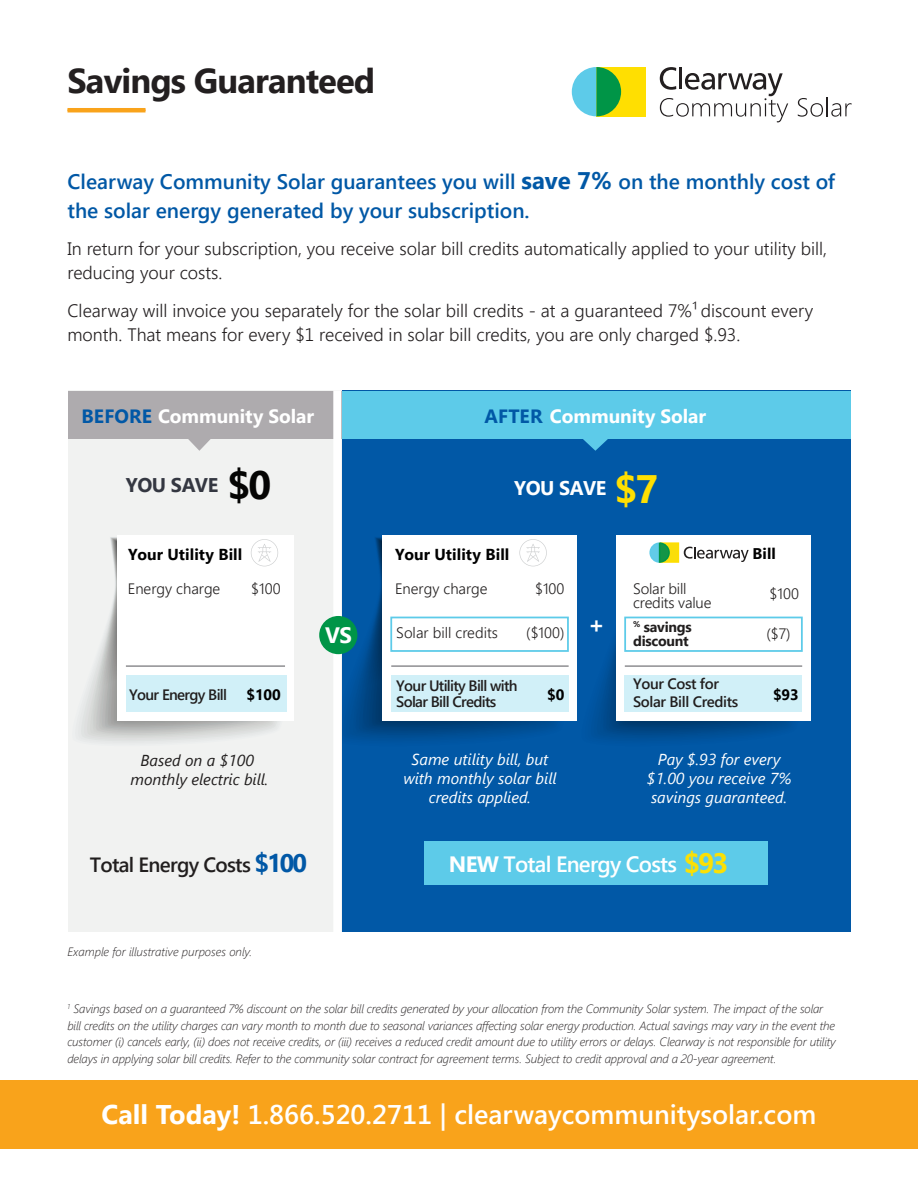
<style>
.page{position:relative;width:918px;height:1188px;background:#fff}
.page>*{position:absolute;margin:0;border:0;box-sizing:border-box;transform-origin:0 0}
.t1{font:700 34.5px "Segoe UI";letter-spacing:-.025em;color:#231f20}
.t2{font:600 27px "Segoe UI";color:#fff}
.t3{font:700 23.7px "Segoe UI";color:#fff}
.t4{font:700 22.35px "Segoe UI";color:#fff}
.t5{font:600 22.2px "Segoe UI";letter-spacing:-.035em;color:#fff}
.t6{font:600 21px/28.5px "Segoe UI";color:#0158a6}
.t7{font:600 20.55px "Segoe UI";letter-spacing:-.035em;color:#211e1e}
.t8{font:700 19.8px "Segoe UI";letter-spacing:-.025em;color:#fff}
.t9{font:700 19.8px "Segoe UI";letter-spacing:-.025em;color:#343741}
.t10{font:700 19.2px "Segoe UI";color:#fff}
.t11{font:300 18px/24px "Segoe UI";color:#231f20}
.t12{font:italic 15.9px/19px "Segoe UI";color:#fff;text-align:center}
.t13{font:italic 15.9px/19px "Segoe UI";color:#211e1e;text-align:center}
.t14{font:700 15.9px "Segoe UI";letter-spacing:.005em;color:#000}
.t15{font:700 15.45px "Segoe UI";color:#000}
.t16{font:300 15px/14.2px "Segoe UI";color:#211e1e}
.t17{font:600 15px/16.2px "Segoe UI";letter-spacing:-.045em;color:#211e1e}
.t18{font:600 15px/18.8px "Segoe UI";letter-spacing:-.025em;color:#211e1e}
.t19{font:700 15px "Segoe UI";color:#000}
.t20{font:700 14.25px/14.2px "Segoe UI";letter-spacing:-.02em;color:#211e1e}
.t21{font:italic 300 12px/16.5px "Segoe UI";letter-spacing:-.01em;color:#231f20}
.s1{font-weight:700;font-size:24px}
.s2{color:#0158a6}
.s3{font-size:39.6px;color:#050504}
.s4{font-size:39.6px;color:#ffdf01}
.s5{font-weight:700;font-size:25.35px;color:#0158a6}
.s6{font-weight:700}
.s7{font-weight:700;font-size:28.05px;color:#fbe005}
</style>
<div class="page">
<hr style="left:68px;top:108px;width:78px;height:4px;background:#f9a31b">
<div style="left:597px;top:67px;width:49px;height:49px;background:#ffdf01"></div>
<svg style="left:572px;top:67px;width:49px;height:49px"></svg>
<svg style="left:660px;top:67px;width:128px;height:55px"></svg>
<svg style="left:798px;top:97px;width:54px;height:20px"></svg>
<div style="left:341px;top:391px;width:509px;height:541px;background:#0158a6"></div>
<div style="left:424px;top:842px;width:343px;height:43px;background:#5dcbe9"></div>
<svg style="left:594px;top:537px;width:216px;height:203px;background:#bfd3e2"></svg>
<svg style="left:346px;top:617px;width:106px;height:123px"></svg>
<div style="left:382px;top:535px;width:195px;height:186px;background:#fff"></div>
<svg style="left:356px;top:538px;width:213px;height:197px"></svg>
<div style="left:390px;top:617px;width:179px;height:35px;border:2px solid #5dcbe9"></div>
<div style="left:624px;top:617px;width:179px;height:35px;border:2px solid #5dcbe9"></div>
<hr style="left:391px;top:666px;width:178px;height:1px;background:#55565b">
<hr style="left:625px;top:666px;width:177px;height:1px;background:#55565b">
<div style="left:391px;top:675px;width:178px;height:37px;background:#d1f0f8"></div>
<div style="left:625px;top:675px;width:177px;height:37px;background:#d1f0f8"></div>
<div style="left:340px;top:391px;width:510px;height:47px;background:#5dcbe9"></div>
<svg style="left:582px;top:438px;width:27px;height:13px"></svg>
<div style="left:68px;top:391px;width:273px;height:541px;background:#f1f2f1"></div>
<svg style="left:81px;top:537px;width:213px;height:204px"></svg>
<hr style="left:126px;top:666px;width:159px;height:1px;background:#55565b">
<div style="left:126px;top:675px;width:161px;height:37px;background:#d1f0f8"></div>
<div style="left:68px;top:391px;width:273px;height:47px;background:#aeabae"></div>
<svg style="left:187px;top:438px;width:25px;height:13px"></svg>
<div style="left:333px;top:391px;width:8px;height:541px;background:#fff"></div>
<div style="left:319px;top:616px;width:38px;height:38px;background:#009547;border-radius:50%"></div>
<div style="left:0;top:1080px;width:918px;height:68px;background:#f9a31b"></div>
<p class="t1" style="left:68px;top:48px;width:309px">Savings Guaranteed</p>
<p class="t6" style="left:68px;top:166px;width:769px">Clearway Community Solar guarantees you will <span class="s1">save 7%</span> on the monthly cost of the solar energy generated by your subscription.</p>
<p class="t11" style="left:68px;top:235px;width:761px">In return for your subscription, you receive solar bill credits automatically applied to your utility bill, reducing your costs.</p>
<p class="t11" style="left:68px;top:297px;width:747px">Clearway will invoice you separately for the solar bill credits - at a guaranteed 7%¹discount every month. That means for every $1 received in solar bill credits, you are only charged $.93.</p>
<p class="t10" style="left:82px;top:398px;width:234px"><span class="s2">BEFORE</span> Community Solar</p>
<p class="t10" style="left:485px;top:398px;width:223px"><span class="s2">AFTER</span> Community Solar</p>
<p class="t9" style="left:126px;top:466px;width:147px">YOU SAVE <span class="s3">$0</span></p>
<p class="t8" style="left:514px;top:469px;width:146px">YOU SAVE <span class="s4">$7</span></p>
<p class="t14" style="left:128px;top:539px;width:116px">Your Utility Bill</p>
<p class="t16" style="left:128px;top:580px;width:94px">Energy charge</p>
<p class="t16" style="left:251px;top:580px;width:31px">$100</p>
<p class="t4" style="left:325px;top:614px;width:28px">VS</p>
<p class="t14" style="left:395px;top:539px;width:116px">Your Utility Bill</p>
<p class="t15" style="left:753px;top:539px;width:25px">Bill</p>
<p class="t16" style="left:395px;top:580px;width:94px">Energy charge</p>
<p class="t16" style="left:535px;top:580px;width:31px">$100</p>
<p class="t16" style="left:396px;top:624px;width:103px">Solar bill credits</p>
<p class="t16" style="left:526px;top:624px;width:40px">($100)</p>
<p class="t16" style="left:633px;top:580px;width:80px">Solar bill credits value</p>
<p class="t16" style="left:770px;top:585px;width:31px">$100</p>
<p class="t20" style="left:633px;top:619px;width:60px"><sup>%</sup> savings discount</p>
<p class="t16" style="left:766px;top:625px;width:26px">($7)</p>
<p class="t3" style="left:588px;top:603px;width:18px">+</p>
<p class="t17" style="left:129px;top:686px;width:99px">Your Energy Bill</p>
<p class="t19" style="left:247px;top:681px;width:36px">$100</p>
<p class="t17" style="left:396px;top:676px;width:123px">Your Utility Bill with<br>Solar Bill Credits</p>
<p class="t19" style="left:547px;top:681px;width:19px">$0</p>
<p class="t18" style="left:633px;top:673px;width:107px">Your Cost for<br>Solar Bill Credits</p>
<p class="t19" style="left:773px;top:681px;width:27px">$93</p>
<p class="t13" style="left:130px;top:749px;width:139px">Based on a $100 monthly electric bill.</p>
<p class="t12" style="left:403px;top:747px;width:155px">Same utility bill, but with monthly solar bill credits applied.</p>
<p class="t12" style="left:647px;top:747px;width:146px">Pay $.93 for every $1.00 you receive 7% savings guaranteed.</p>
<p class="t7" style="left:90px;top:846px;width:219px">Total Energy Costs <span class="s5">$100</span></p>
<p class="t5" style="left:449px;top:843px;width:281px"><span class="s6">NEW</span> Total Energy Costs <span class="s7">$93</span></p>
<p class="t21" style="left:68px;top:942px;width:186px">Example for illustrative purposes only.</p>
<p class="t21" style="left:68px;top:999px;width:770px"><sup>1</sup> Savings based on a guaranteed 7% discount on the solar bill credits generated by your allocation from the Community Solar system. The impact of the solar bill credits on the utility charges can vary month to month due to seasonal variances affecting solar energy production. Actual savings may vary in the event the customer (i) cancels early, (ii) does not receive credits, or (iii) receives a reduced credit amount due to utility errors or delays. Clearway is not responsible for utility delays in applying solar bill credits. Refer to the community solar contract for agreement terms. Subject to credit approval and a 20-year agreement.</p>
<p class="t2" style="left:102px;top:1089px;width:716px"><span class="s6">Call Today!</span> 1.866.520.2711 | clearwaycommunitysolar.com</p>
</div>
